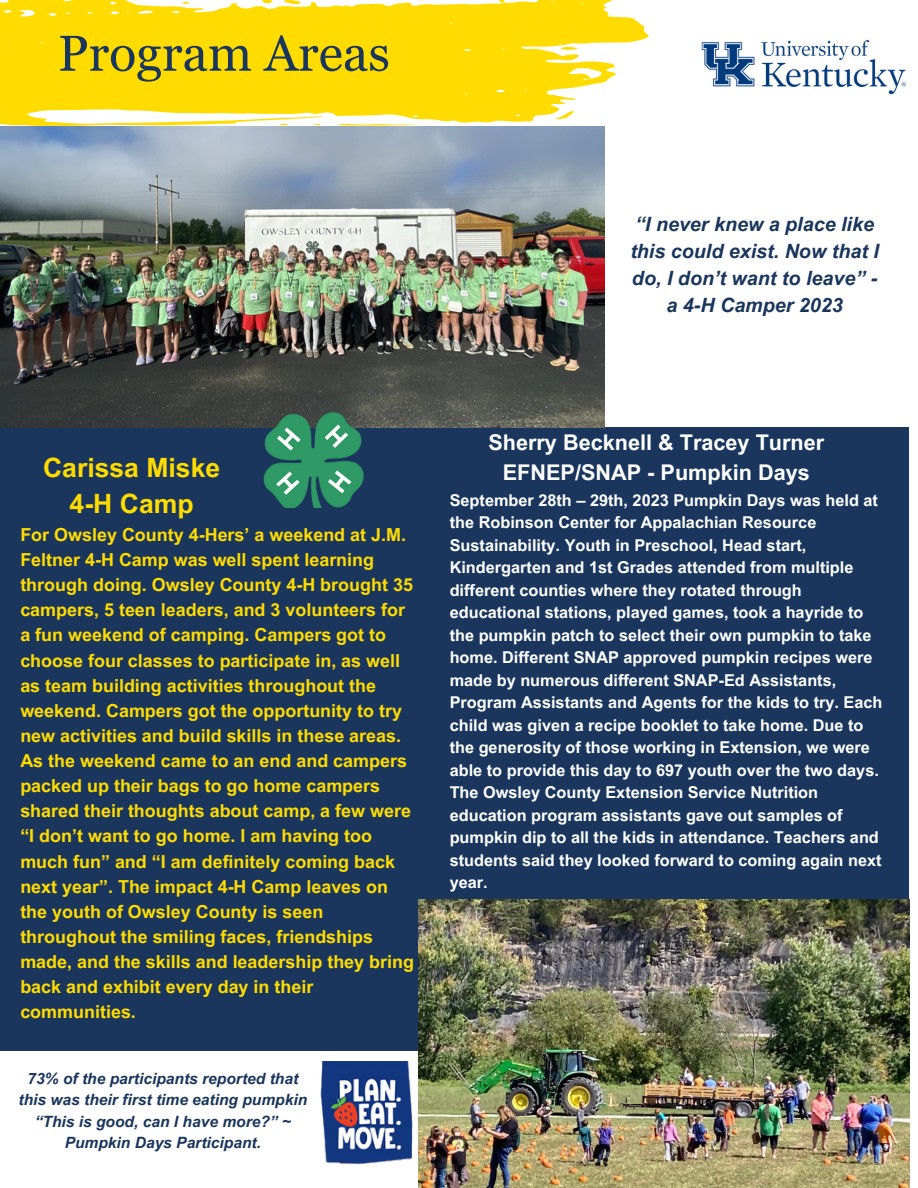
<style>
.page{position:relative;width:918px;height:1188px;background:#fff}
.page>*{position:absolute;margin:0;border:0;box-sizing:border-box;transform-origin:0 0}
.t1{font:50.25px "Georgia Pro";color:#1b365d}
.t2{font:700 26.55px "Arial MT Pro";color:#ffdc00}
.t3{font:700 21.6px "Arial MT Pro";color:#fff}
.t4{font:italic 700 19.65px/27px "Arial MT Pro";color:#1b365d;text-align:center}
.t5{font:700 18px/25.2px "Arial MT Pro";color:#ffdc00}
.t6{font:700 16.35px/22.5px "Arial MT Pro";color:#fff}
.t7{font:italic 700 15.6px/21.3px "Arial MT Pro";color:#1b365d;text-align:center}
</style>
<div class="page">
<div style="left:459px;top:427px;width:449px;height:609px;background:#1b365d"></div>
<div style="left:0;top:427px;width:471px;height:624px;background:#1b365d"></div>
<svg style="left:0;top:0;width:649px;height:126px;fill:#ffdc00"></svg>
<svg style="left:338px;top:124px;width:83px;height:2px"></svg>
<svg style="left:555px;top:111px;width:19px;height:8px"></svg>
<svg style="left:560px;top:46px;width:18px;height:4px"></svg>
<svg style="left:130px;top:0;width:36px;height:1px"></svg>
<svg style="left:391px;top:0;width:54px;height:1px"></svg>
<svg style="left:497px;top:0;width:10px;height:3px"></svg>
<svg style="left:182px;top:2px;width:8px;height:2px"></svg>
<img style="left:419px;top:900px;width:490px;height:288px">
<img style="left:0;top:126px;width:604px;height:301px">
<img style="left:263px;top:413px;width:104px;height:94px">
<img style="left:701px;top:39px;width:205px;height:56px">
<img style="left:320px;top:1062px;width:119px;height:102px">
<p class="t1" style="left:58px;top:25px;width:334px">Program Areas</p>
<p class="t4" style="left:630px;top:213px;width:250px">“I never knew a place like this could exist. Now that I do, I don’t want to leave” - a 4-H Camper 2023</p>
<h3 class="t3" style="left:488px;top:434px;width:337px">Sherry Becknell &amp; Tracey Turner</h3>
<h4 class="t2" style="left:43px;top:457px;width:179px">Carissa Miske</h4>
<h3 class="t3" style="left:503px;top:464px;width:309px">EFNEP/SNAP - Pumpkin Days</h3>
<h4 class="t2" style="left:70px;top:494px;width:126px">4-H Camp</h4>
<h2 class="t6" style="left:450px;top:491px;width:434px">September 28th – 29th, 2023 Pumpkin Days was held at the Robinson Center for Appalachian Resource Sustainability. Youth in Preschool, Head start, Kindergarten and 1st Grades attended from multiple different counties where they rotated through educational stations, played games, took a hayride to the pumpkin patch to select their own pumpkin to take home. Different SNAP approved pumpkin recipes were made by numerous different SNAP-Ed Assistants, Program Assistants and Agents for the kids to try. Each child was given a recipe booklet to take home. Due to the generosity of those working in Extension, we were able to provide this day to 697 youth over the two days.<br>The Owsley County Extension Service Nutrition education program assistants gave out samples of pumpkin dip to all the kids in attendance. Teachers and students said they looked forward to coming again next year.</h2>
<h4 class="t5" style="left:20px;top:524px;width:395px">For Owsley County 4-Hers’ a weekend at J.M.<br>Feltner 4-H Camp was well spent learning through doing. Owsley County 4-H brought 35 campers, 5 teen leaders, and 3 volunteers for a fun weekend of camping. Campers got to choose four classes to participate in, as well as team building activities throughout the weekend. Campers got the opportunity to try new activities and build skills in these areas.<br>As the weekend came to an end and campers packed up their bags to go home campers shared their thoughts about camp, a few were “I don’t want to go home. I am having too much fun” and “I am definitely coming back next year”. The impact 4-H Camp leaves on the youth of Owsley County is seen throughout the smiling faces, friendships made, and the skills and leadership they bring back and exhibit every day in their communities.</h4>
<p class="t7" style="left:19px;top:1070px;width:290px">73% of the participants reported that this was their first time eating pumpkin “This is good, can I have more?” ~ Pumpkin Days Participant.</p>
</div>
